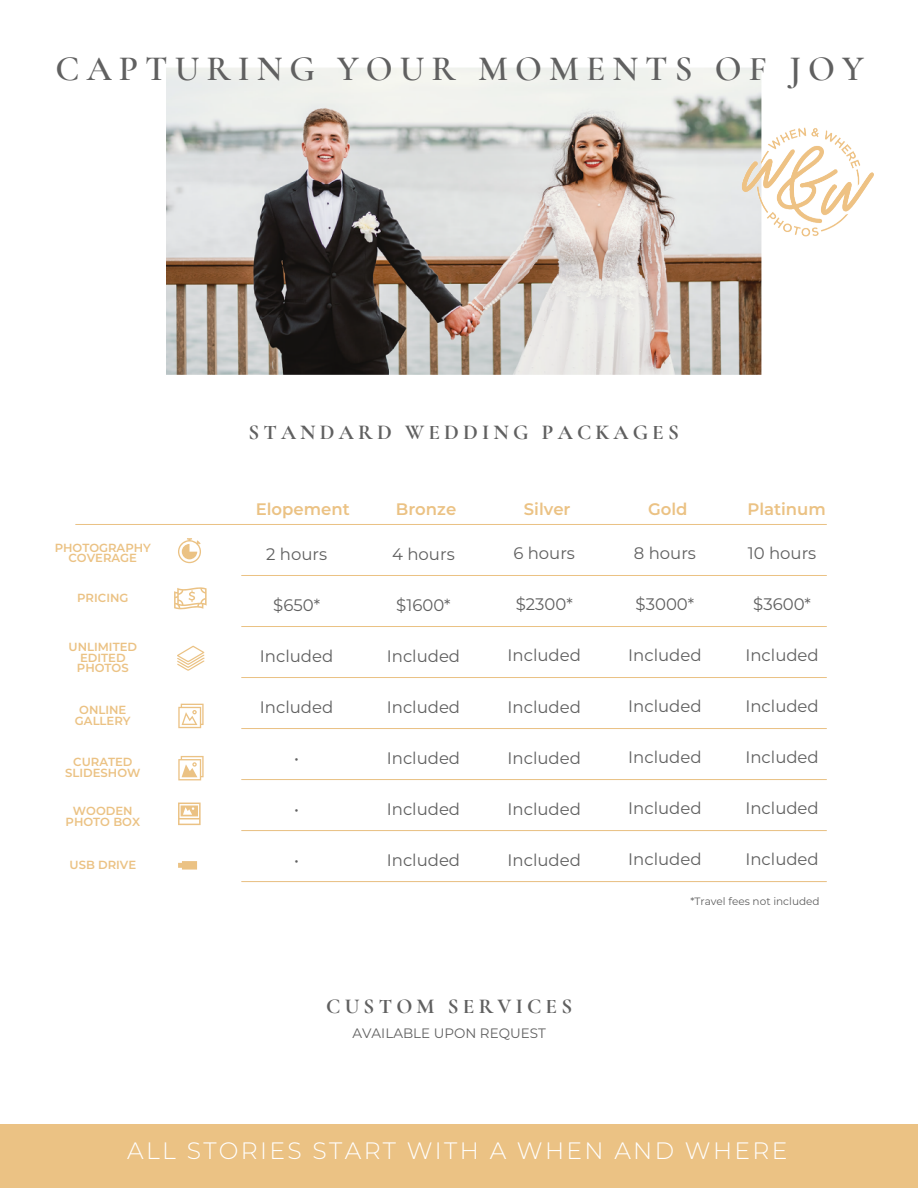
<style>
.page{position:relative;width:918px;height:1188px;background:#fff}
.page>*{position:absolute;margin:0;border:0;box-sizing:border-box;transform-origin:0 0}
.t1{font:600 35.55px "Cormorant Garamond";letter-spacing:.2em;color:#606060}
.t2{font:300 23.7px "Montserrat";letter-spacing:.1em;color:#fff}
.t3{font:700 21.3px "Cormorant Garamond";letter-spacing:.2em;color:#606060}
.t4{font:16.65px "Montserrat";color:#606060}
.t5{font:600 16.65px "Montserrat";color:#ebc284}
.t6{font:13.65px "Montserrat";color:#606060}
.t7{font:600 11.7px/10.5px "Montserrat";color:#ebc284;text-align:center}
.t8{font:10.65px "Montserrat";color:#606060}
</style>
<div class="page">
<img style="left:166px;top:68px;width:595px;height:306px">
<div style="left:1px;top:1124px;width:917px;height:64px;background:#ebc284"></div>
<img style="left:730px;top:105px;width:144px;height:159px">
<hr style="left:75px;top:524px;width:752px;height:1px;background:#ebc284">
<hr style="left:241px;top:575px;width:586px;height:1px;background:#ebc284">
<hr style="left:241px;top:626px;width:586px;height:1px;background:#ebc284">
<hr style="left:241px;top:677px;width:586px;height:1px;background:#ebc284">
<hr style="left:241px;top:728px;width:586px;height:1px;background:#ebc284">
<hr style="left:241px;top:779px;width:586px;height:1px;background:#ebc284">
<hr style="left:241px;top:830px;width:586px;height:1px;background:#ebc284">
<hr style="left:241px;top:881px;width:586px;height:1px;background:#ebc284">
<svg style="left:174px;top:587px;width:33px;height:22px"></svg>
<svg style="left:178px;top:704px;width:26px;height:24px"></svg>
<svg style="left:177px;top:646px;width:28px;height:25px"></svg>
<svg style="left:178px;top:803px;width:23px;height:22px"></svg>
<svg style="left:178px;top:538px;width:23px;height:25px"></svg>
<svg style="left:178px;top:756px;width:26px;height:24px"></svg>
<svg style="left:178px;top:861px;width:19px;height:9px"></svg>
<h1 class="t1" style="left:56px;top:46px;width:810px">CAPTURING YOUR MOMENTS OF JOY</h1>
<p class="t7" style="left:55px;top:542px;width:98px">PHOTOGRAPHY<br>COVERAGE</p>
<p class="t7" style="left:77px;top:592px;width:53px">PRICING</p>
<p class="t7" style="left:69px;top:641px;width:70px">UNLIMITED<br>EDITED<br>PHOTOS</p>
<p class="t7" style="left:75px;top:704px;width:57px">ONLINE<br>GALLERY</p>
<p class="t7" style="left:65px;top:756px;width:77px">CURATED<br>SLIDESHOW</p>
<p class="t7" style="left:66px;top:805px;width:76px">WOODEN<br>PHOTO BOX</p>
<p class="t7" style="left:70px;top:859px;width:68px">USB DRIVE</p>
<p class="t3" style="left:248px;top:419px;width:432px">STANDARD WEDDING PACKAGES</p>
<p class="t5" style="left:256px;top:497px;width:95px">Elopement</p>
<p class="t4" style="left:266px;top:542px;width:63px">2 hours</p>
<p class="t4" style="left:273px;top:593px;width:48px">$650*</p>
<p class="t4" style="left:260px;top:644px;width:75px">Included</p>
<p class="t4" style="left:260px;top:695px;width:75px">Included</p>
<p class="t4" style="left:294px;top:746px;width:6px">•</p>
<p class="t4" style="left:294px;top:797px;width:6px">•</p>
<p class="t4" style="left:294px;top:848px;width:6px">•</p>
<p class="t5" style="left:396px;top:498px;width:62px">Bronze</p>
<p class="t4" style="left:392px;top:542px;width:64px">4 hours</p>
<p class="t4" style="left:396px;top:593px;width:56px">$1600*</p>
<p class="t4" style="left:387px;top:644px;width:75px">Included</p>
<p class="t4" style="left:387px;top:695px;width:75px">Included</p>
<p class="t4" style="left:387px;top:746px;width:75px">Included</p>
<p class="t4" style="left:387px;top:797px;width:75px">Included</p>
<p class="t4" style="left:387px;top:848px;width:75px">Included</p>
<p class="t5" style="left:524px;top:497px;width:48px">Silver</p>
<p class="t4" style="left:513px;top:542px;width:63px">6 hours</p>
<p class="t4" style="left:516px;top:593px;width:59px">$2300*</p>
<p class="t4" style="left:508px;top:644px;width:75px">Included</p>
<p class="t4" style="left:508px;top:695px;width:75px">Included</p>
<p class="t4" style="left:508px;top:746px;width:75px">Included</p>
<p class="t4" style="left:508px;top:797px;width:75px">Included</p>
<p class="t4" style="left:508px;top:848px;width:75px">Included</p>
<p class="t5" style="left:648px;top:497px;width:41px">Gold</p>
<p class="t4" style="left:634px;top:542px;width:64px">8 hours</p>
<p class="t4" style="left:636px;top:593px;width:60px">$3000*</p>
<p class="t4" style="left:628px;top:644px;width:75px">Included</p>
<p class="t4" style="left:628px;top:695px;width:75px">Included</p>
<p class="t4" style="left:628px;top:746px;width:75px">Included</p>
<p class="t4" style="left:628px;top:797px;width:75px">Included</p>
<p class="t4" style="left:628px;top:848px;width:75px">Included</p>
<p class="t5" style="left:747px;top:497px;width:80px">Platinum</p>
<p class="t4" style="left:748px;top:542px;width:70px">10 hours</p>
<p class="t4" style="left:753px;top:593px;width:59px">$3600*</p>
<p class="t4" style="left:745px;top:644px;width:75px">Included</p>
<p class="t4" style="left:745px;top:695px;width:75px">Included</p>
<p class="t4" style="left:745px;top:746px;width:75px">Included</p>
<p class="t4" style="left:745px;top:797px;width:75px">Included</p>
<p class="t4" style="left:745px;top:848px;width:75px">Included</p>
<p class="t3" style="left:326px;top:993px;width:247px">CUSTOM SERVICES</p>
<p class="t6" style="left:353px;top:1024px;width:195px">AVAILABLE UPON REQUEST</p>
<p class="t8" style="left:690px;top:894px;width:131px">*Travel fees not included</p>
<h2 class="t2" style="left:127px;top:1135px;width:662px">ALL STORIES START WITH A WHEN AND WHERE</h2>
</div>
